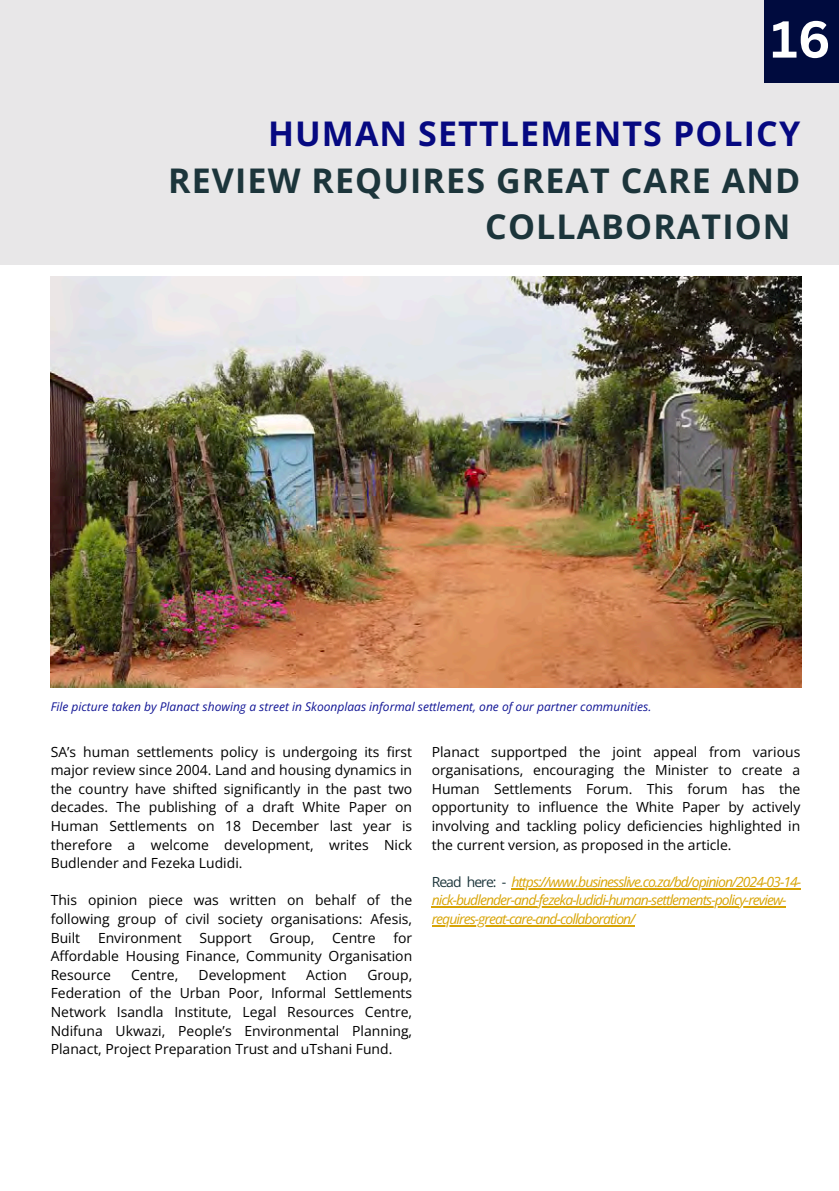
<style>
.page{position:relative;width:839px;height:1191px;background:#fff}
.page>*{position:absolute;margin:0;border:0;box-sizing:border-box;transform-origin:0 0}
.t1{font:700 50.8px "Canva Sans";color:#fff}
.t2{font:700 34px/46.4px "Open Sans";letter-spacing:.035em;color:#1c353b;text-align:right}
.t3{font:14px/18.6px "Open Sans";color:#000;text-align:justify}
.t4{font:italic 14px/18.6px "Open Sans";letter-spacing:-.065em;color:#d8a405}
.t5{font:italic 12px "Open Sans";color:#0f1394}
.s1{color:#060981}
.s2{font-style:normal;color:#1c353b}
</style>
<div class="page">
<div style="left:0;top:0;width:838px;height:265px;background:#e8e7e8"></div>
<div style="left:764px;top:0;width:74px;height:83px;background:#000b3e"></div>
<img style="left:51px;top:277px;width:750px;height:411px">
<hr style="left:511px;top:888px;width:289px;height:1px;background:#d8a405">
<hr style="left:431px;top:907px;width:354px;height:1px;background:#d8a405">
<hr style="left:431px;top:925px;width:203px;height:1px;background:#d8a405">
<p class="t1" style="left:770px;top:3px;width:61px">16</p>
<h1 class="t2" style="left:168px;top:110px;width:633px"><span class="s1">HUMAN SETTLEMENTS POLICY<br></span>REVIEW REQUIRES GREAT CARE AND<br>COLLABORATION</h1>
<h2 class="t5" style="left:51px;top:698px;width:602px">File picture taken by Planact showing a street in Skoonplaas informal settlement, one of our partner communities.</h2>
<h2 class="t3" style="left:431px;top:742px;width:370px">Planact supportped the joint appeal from various organisations, encouraging the Minister to create a Human Settlements Forum. This forum has the opportunity to influence the White Paper by actively involving and tackling policy deficiencies highlighted in the current version, as proposed in the article.</h2>
<h2 class="t4" style="left:431px;top:872px;width:371px"><span class="s2">Read here: -</span> https://www.businesslive.co.za/bd/opinion/2024-03-14- nick-budlender-and-fezeka-ludidi-human-settlements-policy-review&shy;requires-great-care-and-collaboration/</h2>
<p class="t3" style="left:51px;top:742px;width:363px">SA’s human settlements policy is undergoing its first major review since 2004. Land and housing dynamics in the country have shifted significantly in the past two decades. The publishing of a draft White Paper on Human Settlements on 18 December last year is therefore a welcome development, writes Nick Budlender and Fezeka Ludidi.</p>
<h2 class="t3" style="left:51px;top:891px;width:363px">This opinion piece was written on behalf of the following group of civil society organisations: Afesis, Built</h2>
<h2 class="t3" style="left:51px;top:928px;width:363px;text-indent:343px">for Affordable Housing Finance, Community Organisation Resource</h2>
<h2 class="t3" style="left:98px;top:928px;width:85px">Environment</h2>
<h2 class="t3" style="left:199px;top:928px;width:54px">Support</h2>
<h2 class="t3" style="left:269px;top:928px;width:46px">Group,</h2>
<h2 class="t3" style="left:332px;top:928px;width:45px">Centre</h2>
<h2 class="t3" style="left:131px;top:965px;width:49px">Centre,</h2>
<h2 class="t3" style="left:198px;top:965px;width:89px">Development</h2>
<h2 class="t3" style="left:306px;top:965px;width:42px">Action</h2>
<h2 class="t3" style="left:51px;top:965px;width:363px;text-indent:316px">Group, Federation of the Urban Poor, Informal Settlements Network Isandla Institute, Legal Resources Centre, Ndifuna Ukwazi, People’s Environmental Planning, Planact, Project Preparation Trust and uTshani Fund.</h2>
</div>
